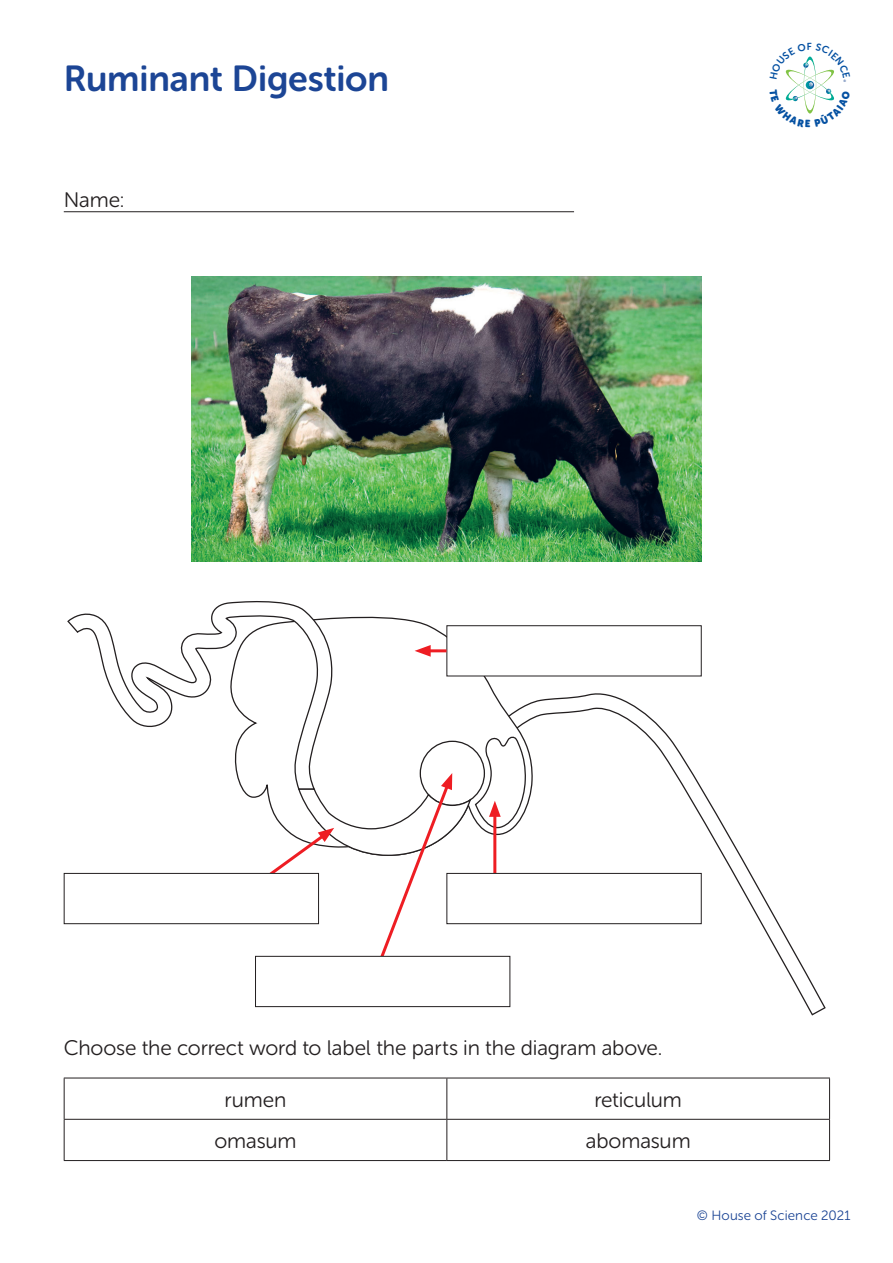
<style>
.page{position:relative;width:893px;height:1263px;background:#fff}
.page>*{position:absolute;margin:0;border:0;box-sizing:border-box;transform-origin:0 0}
.t1{font:36px "Museo Sans Rounded 700";letter-spacing:-.005em;color:#1c4595}
.t2{font:21px "Museo Sans Rounded 300";letter-spacing:-.005em;color:#231f20}
.t3{font:13.5px "Museo Sans Rounded 300";letter-spacing:.005em;color:#1c4595}
.t4{font:3.3px "Museo Sans Rounded 500";color:#1c4690}
</style>
<div class="page">
<img style="left:191px;top:276px;width:511px;height:285px">
<svg style="left:503px;top:693px;width:323px;height:323px"></svg>
<svg style="left:242px;top:616px;width:291px;height:240px"></svg>
<svg style="left:67px;top:601px;width:268px;height:189px"></svg>
<hr style="left:64px;top:211px;width:510px;height:1px;background:#231f20">
<hr style="left:64px;top:1078px;width:383px;height:1px;background:#231f20">
<hr style="left:64px;top:1078px;width:1px;height:41px;background:#231f20">
<hr style="left:447px;top:1078px;width:383px;height:1px;background:#231f20">
<hr style="left:446px;top:1078px;width:1px;height:41px;background:#231f20">
<hr style="left:829px;top:1078px;width:1px;height:41px;background:#231f20">
<hr style="left:64px;top:1119px;width:383px;height:1px;background:#231f20">
<hr style="left:64px;top:1120px;width:1px;height:40px;background:#231f20">
<hr style="left:447px;top:1119px;width:383px;height:1px;background:#231f20">
<hr style="left:446px;top:1120px;width:1px;height:40px;background:#231f20">
<hr style="left:829px;top:1120px;width:1px;height:40px;background:#231f20">
<hr style="left:64px;top:1160px;width:383px;height:1px;background:#231f20">
<hr style="left:447px;top:1160px;width:383px;height:1px;background:#231f20">
<svg style="left:266px;top:735px;width:260px;height:226px"></svg>
<div style="left:64px;top:873px;width:255px;height:51px;background:#fff"></div>
<div style="left:64px;top:873px;width:255px;height:51px;border:1px solid #231f20"></div>
<div style="left:255px;top:956px;width:255px;height:50px;background:#fff"></div>
<div style="left:255px;top:956px;width:255px;height:51px;border:1px solid #231f20"></div>
<div style="left:447px;top:626px;width:254px;height:50px;background:#fff"></div>
<div style="left:446px;top:625px;width:256px;height:51px;border:1px solid #231f20"></div>
<hr style="left:425px;top:649px;width:21px;height:3px;background:#ee1d23">
<svg style="left:415px;top:645px;width:16px;height:12px"></svg>
<div style="left:447px;top:873px;width:254px;height:51px;background:#fff"></div>
<div style="left:446px;top:873px;width:256px;height:51px;border:1px solid #231f20"></div>
<svg style="left:785px;top:56px;width:49px;height:58px"></svg>
<h1 class="t1" style="left:64px;top:58px;width:327px">Ruminant Digestion</h1>
<p class="t2" style="left:64px;top:189px;width:62px">Name:</p>
<p class="t4" style="left:844px;top:80px;width:4px">®</p>
<p class="t2" style="left:64px;top:1036px;width:600px">Choose the correct word to label the parts in the diagram above.</p>
<p class="t2" style="left:225px;top:1088px;width:63px">rumen</p>
<p class="t2" style="left:594px;top:1088px;width:89px">reticulum</p>
<p class="t2" style="left:214px;top:1129px;width:84px">omasum</p>
<p class="t2" style="left:586px;top:1129px;width:106px">abomasum</p>
<p class="t3" style="left:697px;top:1208px;width:155px">© House of Science 2021</p>
</div>
